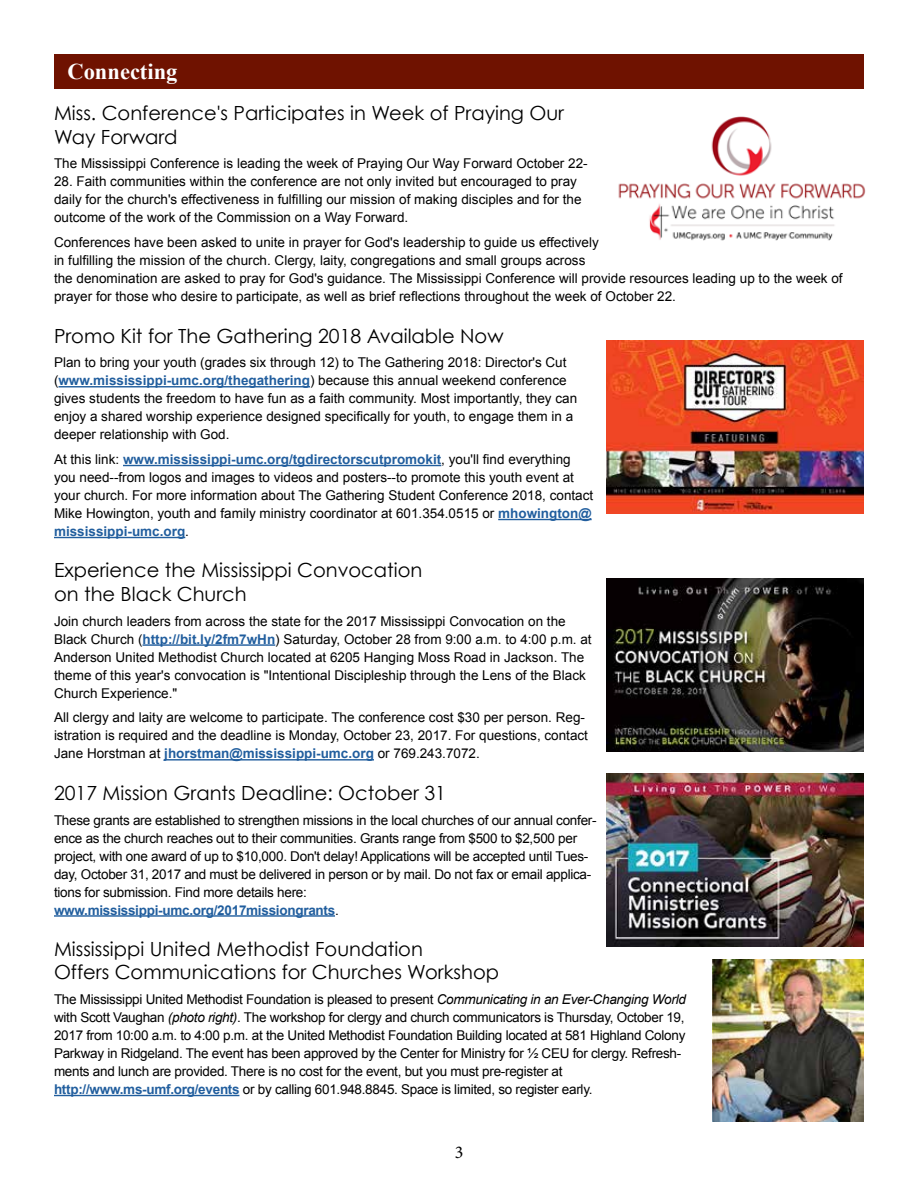
<style>
.page{position:relative;width:918px;height:1188px;background:#fff}
.page>*{position:absolute;margin:0;border:0;box-sizing:border-box;transform-origin:0 0}
.t1{font:700 22.5px "Times New Roman";color:#fff}
.t2{font:19.5px/23.4px "Century Gothic";color:#000}
.t3{font:18px "Minion Pro";color:#000}
.t4{font:13.5px/18px "Arial";color:#000}
.t5{font:13.5px/18px "Arial";letter-spacing:-.02em;color:#000}
.s1{font-weight:700;color:#215e9e}
.s2{font-style:italic}
</style>
<div class="page">
<div style="left:54px;top:54px;width:810px;height:34px;background:#6f1200"></div>
<hr style="left:58px;top:386px;width:252px;height:1px;background:#215e9e">
<hr style="left:123px;top:465px;width:318px;height:1px;background:#215e9e">
<hr style="left:498px;top:519px;width:94px;height:1px;background:#215e9e">
<hr style="left:54px;top:537px;width:131px;height:1px;background:#215e9e">
<hr style="left:143px;top:644px;width:132px;height:2px;background:#215e9e">
<hr style="left:164px;top:759px;width:210px;height:2px;background:#215e9e">
<hr style="left:54px;top:915px;width:281px;height:2px;background:#215e9e">
<hr style="left:54px;top:1095px;width:185px;height:1px;background:#215e9e">
<img style="left:606px;top:774px;width:258px;height:172px">
<img style="left:618px;top:116px;width:248px;height:125px">
<img style="left:606px;top:341px;width:258px;height:172px">
<img style="left:712px;top:959px;width:152px;height:163px">
<img style="left:606px;top:579px;width:258px;height:172px">
<h1 class="t1" style="left:68px;top:56px;width:112px">Connecting</h1>
<h2 class="t2" style="left:54px;top:101px;width:512px">Miss. Conference's Participates in Week of Praying Our<br>Way Forward</h2>
<p class="t4" style="left:54px;top:155px;width:535px">The Mississippi Conference is leading the week of Praying Our Way Forward October 22-</p>
<p class="t4" style="left:54px;top:173px;width:529px">28. Faith communities within the conference are not only invited but encouraged to pray daily for the church's effectiveness in fulfilling our mission of making disciples and for the outcome of the work of the Commission on a Way Forward.</p>
<p class="t4" style="left:54px;top:234px;width:790px">Conferences have been asked to unite in prayer for God's leadership to guide us effectively<br>in fulfilling the mission of the church. Clergy, laity, congregations and small groups across<br>the denomination are asked to pray for God's guidance. The Mississippi Conference will provide resources leading up to the week of prayer for those who desire to participate, as well as brief reflections throughout the week of October 22.</p>
<h2 class="t2" style="left:54px;top:324px;width:451px">Promo Kit for The Gathering 2018 Available Now</h2>
<p class="t4" style="left:54px;top:354px;width:525px">Plan to bring your youth (grades six through 12) to The Gathering 2018: Director's Cut (<span class="s1">www.mississippi-umc.org/thegathering</span>) because this annual weekend conference gives students the freedom to have fun as a faith community. Most importantly, they can enjoy a shared worship experience designed specifically for youth, to engage them in a deeper relationship with God.</p>
<p class="t4" style="left:54px;top:450px;width:541px">At this link: <span class="s1">www.mississippi-umc.org/tgdirectorscutpromokit</span>, you'll find everything you need--from logos and images to videos and posters--to promote this youth event at your church. For more information about The Gathering Student Conference 2018, contact Mike Howington, youth and family ministry coordinator at 601.354.0515 or <span class="s1">mhowington@ mississippi-umc.org</span>.</p>
<h2 class="t2" style="left:54px;top:558px;width:370px">Experience the Mississippi Convocation on the Black Church</h2>
<p class="t4" style="left:54px;top:612px;width:539px">Join church leaders from across the state for the 2017 Mississippi Convocation on the Black Church (<span class="s1">http://bit.ly/2fm7wHn</span>) Saturday, October 28 from 9:00 a.m. to 4:00 p.m. at Anderson United Methodist Church located at 6205 Hanging Moss Road in Jackson. The theme of this year's convocation is "Intentional Discipleship through the Lens of the Black Church Experience."</p>
<p class="t4" style="left:54px;top:709px;width:536px">All clergy and laity are welcome to participate. The conference cost $30 per person. Reg&shy;istration is required and the deadline is Monday, October 23, 2017. For questions, contact<br>Jane Horstman at <span class="s1">jhorstman@mississippi-umc.org</span> or 769.243.7072.</p>
<h2 class="t2" style="left:54px;top:781px;width:394px">2017 Mission Grants Deadline: October 31</h2>
<p class="t5" style="left:54px;top:811px;width:544px">These grants are established to strengthen missions in the local churches of our annual confer&shy;ence as the church reaches out to their communities. Grants range from $500 to $2,500 per project, with one award of up to $10,000. Don't delay! Applications will be accepted until Tues&shy;day, October 31, 2017 and must be delivered in person or by mail. Do not fax or email applica&shy;tions for submission. Find more details here:<br><span class="s1">www.mississippi-umc.org/2017missiongrants</span>.</p>
<h2 class="t2" style="left:54px;top:937px;width:447px">Mississippi United Methodist Foundation<br>Offers Communications for Churches Workshop</h2>
<p class="t5" style="left:54px;top:990px;width:633px">The Mississippi United Methodist Foundation is pleased to present <span class="s2">Communicating in an Ever-Changing World </span>with Scott Vaughan <span class="s2">(photo right)</span>. The workshop for clergy and church communicators is Thursday, October 19, 2017 from 10:00 a.m. to 4:00 p.m. at the United Methodist Foundation Building located at 581 Highland Colony Parkway in Ridgeland. The event has been approved by the Center for Ministry for ½ CEU for clergy. Refresh&shy;ments and lunch are provided. There is no cost for the event, but you must pre-register at <span class="s1">http://www.ms-umf.org/events</span> or by calling 601.948.8845. Space is limited, so register early.</p>
<h3 class="t3" style="left:455px;top:1140px;width:10px">3</h3>
</div>
